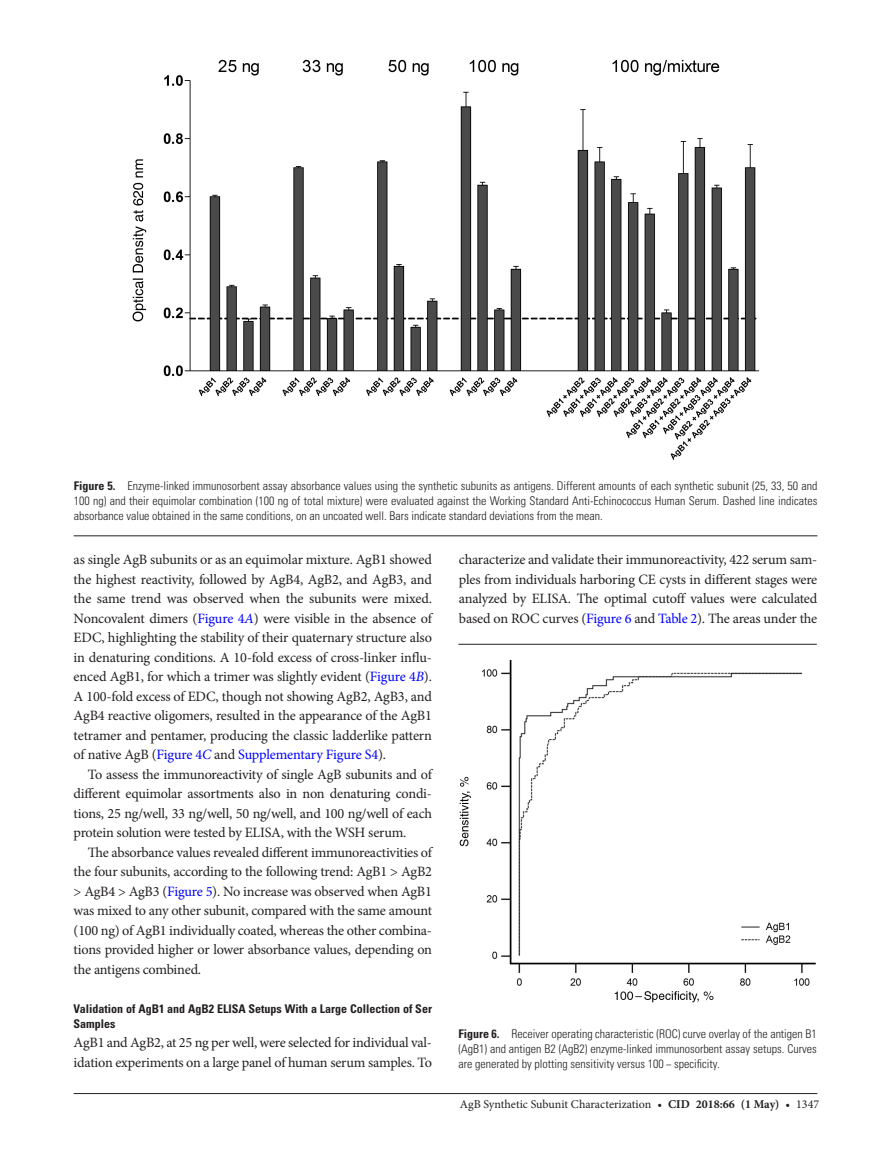
<style>
.page{position:relative;width:891px;height:1174px;background:#fff}
.page>*{position:absolute;margin:0;border:0;box-sizing:border-box;transform-origin:0 0}
.t1{font:14.25px/19.5px "Minion Pro";letter-spacing:-.015em;color:#231f20;text-align:justify}
.t2{font:300 condensed 12px/15px "Univers LT Std";color:#231f20;text-align:justify}
.t3{font:700 condensed 12px/15px "Univers LT Std";color:#231f20}
.t4{font:12px "Minion Pro";color:#231f20}
.s1{font-weight:700}
.s2{color:#00f}
.s3{font-style:italic;color:#00f}
</style>
<div class="page">
<hr style="left:74px;top:1093px;width:743px;height:1px;background:#231f20">
<hr style="left:458px;top:644px;width:359px;height:1px;background:#231f20">
<img style="left:459px;top:659px;width:357px;height:344px">
<hr style="left:74px;top:535px;width:743px;height:1px;background:#231f20">
<img style="left:132px;top:59px;width:627px;height:401px">
<p class="t2" style="left:74px;top:479px;width:745px"><span class="s1">Figure 5.</span> Enzyme-linked immunosorbent assay absorbance values using the synthetic subunits as antigens. Different amounts of each synthetic subunit (25, 33, 50 and 100 ng) and their equimolar combination (100 ng of total mixture) were evaluated against the Working Standard Anti-Echinococcus Human Serum. Dashed line indicates absorbance value obtained in the same conditions, on an uncoated well. Bars indicate standard deviations from the mean.</p>
<p class="t1" style="left:74px;top:550px;width:360px">as single AgB subunits or as an equimolar mixture. AgB1 showed the highest reactivity, followed by AgB4, AgB2, and AgB3, and the same trend was observed when the subunits were mixed.<br>Noncovalent dimers (<span class="s2">Figure 4</span><span class="s3">A</span>) were visible in the absence of EDC, highlighting the stability of their quaternary structure also in denaturing conditions. A 10-fold excess of cross-linker influ&shy;enced AgB1, for which a trimer was slightly evident (<span class="s2">Figure 4</span><span class="s3">B</span>).<br>A 100-fold excess of EDC, though not showing AgB2, AgB3, and AgB4 reactive oligomers, resulted in the appearance of the AgB1 tetramer and pentamer, producing the classic ladderlike pattern of native AgB (<span class="s2">Figure 4</span><span class="s3">C</span> and <span class="s2">Supplementary Figure S4</span>).</p>
<p class="t1" style="left:74px;top:765px;width:360px;text-indent:14px">To assess the immunoreactivity of single AgB subunits and of different equimolar assortments also in non denaturing condi&shy;tions, 25 ng/well, 33 ng/well, 50 ng/well, and 100 ng/well of each protein solution were tested by ELISA, with the WSH serum.</p>
<p class="t1" style="left:74px;top:843px;width:360px;text-indent:14px">The absorbance values revealed different immunoreactivities of the four subunits, according to the following trend: AgB1 &gt; AgB2 &gt; AgB4 &gt; AgB3 (<span class="s2">Figure 5</span>). No increase was observed when AgB1 was mixed to any other subunit, compared with the same amount (100 ng) of AgB1 individually coated, whereas the other combina&shy;tions provided higher or lower absorbance values, depending on the antigens combined.</p>
<p class="t3" style="left:74px;top:1001px;width:360px">Validation of AgB1 and AgB2 ELISA Setups With a Large Collection of Ser<br>Samples</p>
<p class="t1" style="left:74px;top:1033px;width:360px">AgB1 and AgB2, at 25 ng per well, were selected for individual val&shy;idation experiments on a large panel of human serum samples. To</p>
<p class="t1" style="left:459px;top:550px;width:360px">characterize and validate their immunoreactivity, 422 serum sam&shy;ples from individuals harboring CE cysts in different stages were analyzed by ELISA. The optimal cutoff values were calculated based on ROC curves (<span class="s2">Figure 6</span> and <span class="s2">Table 2</span>). The areas under the</p>
<p class="t2" style="left:458px;top:1026px;width:360px"><span class="s1">Figure 6.</span> Receiver operating characteristic (ROC) curve overlay of the antigen B1 (AgB1) and antigen B2 (AgB2) enzyme-linked immunosorbent assay setups. Curves are generated by plotting sensitivity versus 100 − specificity.</p>
<p class="t4" style="left:460px;top:1096px;width:361px">AgB Synthetic Subunit Characterization • <span class="s1">CID 2018:66 (1 May)</span> • 1347</p>
</div>
